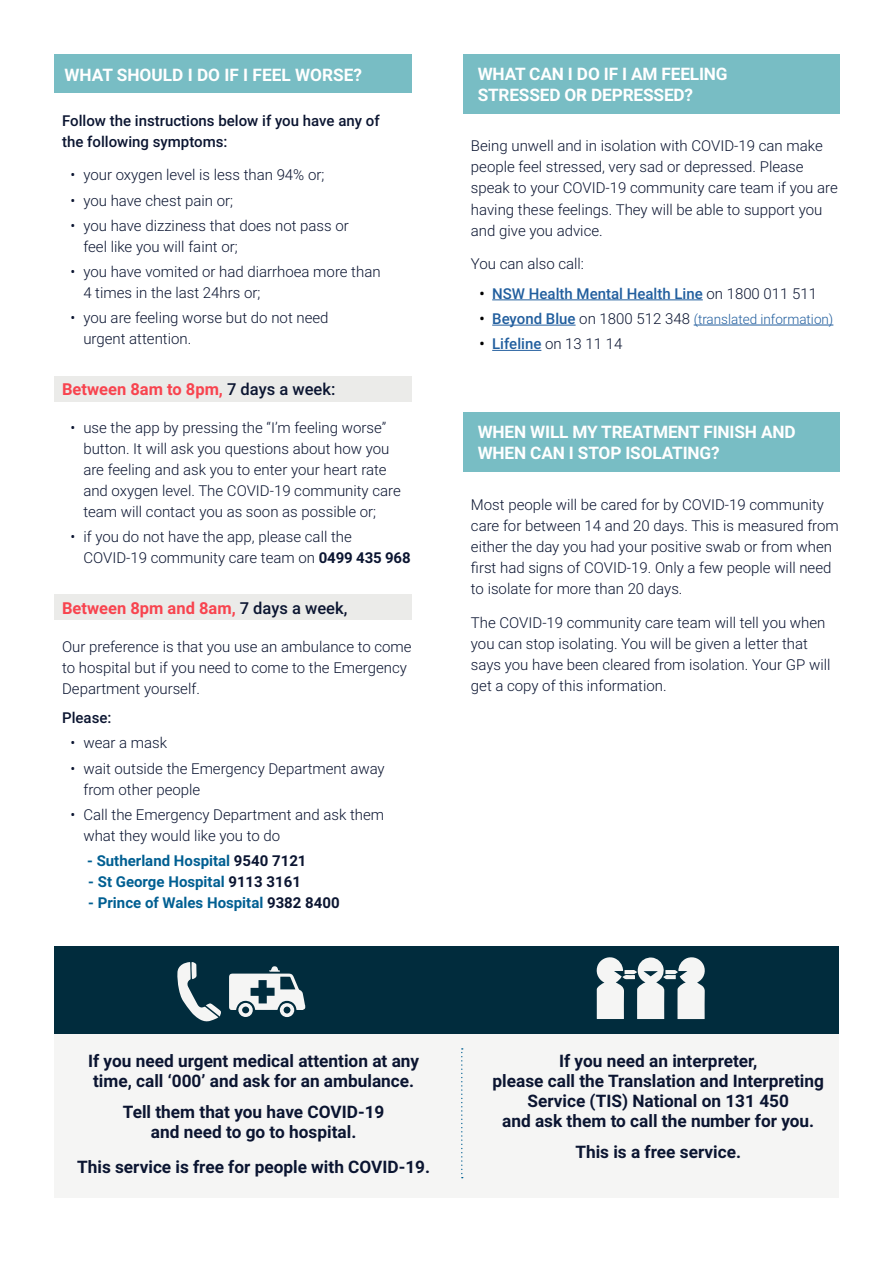
<style>
.page{position:relative;width:893px;height:1263px;background:#fff}
.page>*{position:absolute;margin:0;border:0;box-sizing:border-box;transform-origin:0 0}
.t1{font:700 17.25px/20px "Roboto";color:#0b1531;text-align:center}
.t2{font:700 17.25px/21px "Roboto";letter-spacing:-.01em;color:#fff}
.t3{font:700 16.5px "Roboto";color:#f8444f}
.t4{font:300 15px/21px "Roboto";color:#0b1531}
.t5{font:700 15px "Roboto";color:#005f92}
.t6{font:500 15px/21px "Roboto";color:#0b1531}
.t7{font:500 15px "Roboto";color:#215e9e}
.t8{font:300 13.5px "Roboto";color:#215e9e}
.s1{font-weight:500;color:#0b1531}
.s2{font-weight:700}
.s3{color:#0b1531}
.s4{color:#000}
.s5{font-weight:300;color:#0b1531}
.s6{font-weight:500;font-size:15px;color:#000}
.s7{font-weight:500;font-size:15px}
.s8{font-size:15px;color:#0b1531}
</style>
<div class="page">
<div style="left:54px;top:1031px;width:785px;height:166px;background:#f5f5f4"></div>
<div style="left:54px;top:594px;width:358px;height:26px;background:#ebebe9"></div>
<div style="left:54px;top:376px;width:358px;height:25px;background:#ebebe9"></div>
<div style="left:54px;top:54px;width:358px;height:39px;background:#78bdc4"></div>
<div style="left:54px;top:946px;width:785px;height:87px;background:#012c3d"></div>
<svg style="left:229px;top:966px;width:76px;height:51px"></svg>
<svg style="left:177px;top:962px;width:44px;height:60px"></svg>
<svg style="left:596px;top:957px;width:109px;height:62px"></svg>
<div style="left:463px;top:54px;width:377px;height:60px;background:#78bdc4"></div>
<hr style="left:492px;top:299px;width:211px;height:1px;background:#215e9e">
<hr style="left:492px;top:325px;width:84px;height:1px;background:#215e9e">
<hr style="left:694px;top:325px;width:139px;height:1px;background:#215e9e">
<hr style="left:492px;top:350px;width:49px;height:1px;background:#215e9e">
<div style="left:463px;top:412px;width:377px;height:60px;background:#78bdc4"></div>
<svg style="left:461px;top:1048px;width:2px;height:130px"></svg>
<p class="t2" style="left:64px;top:64px;width:299px">WHAT SHOULD I DO IF I FEEL WORSE?</p>
<p class="t6" style="left:62px;top:109px;width:319px">Follow the instructions below if you have any of the following symptoms:</p>
<p class="t4" style="left:71px;top:164px;width:255px">• your oxygen level is less than 94% or;</p>
<p class="t4" style="left:71px;top:189px;width:164px">• you have chest pain or;</p>
<p class="t4" style="left:83px;top:214px;width:267px;text-indent:-13px">• you have dizziness that does not pass or feel like you will faint or;</p>
<p class="t4" style="left:83px;top:261px;width:299px;text-indent:-13px">• you have vomited or had diarrhoea more than<br>4 times in the last 24hrs or;</p>
<p class="t4" style="left:83px;top:307px;width:247px;text-indent:-13px">• you are feeling worse but do not need urgent attention.</p>
<p class="t3" style="left:62px;top:377px;width:275px">Between 8am to 8pm, <span class="s1">7 days a week:</span></p>
<p class="t4" style="left:83px;top:416px;width:319px;text-indent:-13px">• use the app by pressing the “I’m feeling worse” button. It will ask you questions about how you are feeling and ask you to enter your heart rate and oxygen level. The COVID-19 community care team will contact you as soon as possible or;</p>
<p class="t4" style="left:83px;top:526px;width:329px;text-indent:-13px">• if you do not have the app, please call the<br>COVID-19 community care team on <span class="s2">0499 435 968</span></p>
<p class="t3" style="left:62px;top:596px;width:287px">Between 8pm and 8am, <span class="s1">7 days a week,</span></p>
<p class="t4" style="left:62px;top:635px;width:351px">Our preference is that you use an ambulance to come to hospital but if you need to come to the Emergency<br>Department yourself.</p>
<p class="t6" style="left:62px;top:707px;width:51px">Please:</p>
<p class="t4" style="left:71px;top:732px;width:98px">• wear a mask</p>
<p class="t4" style="left:83px;top:757px;width:303px;text-indent:-13px">• wait outside the Emergency Department away from other people</p>
<p class="t4" style="left:83px;top:803px;width:302px;text-indent:-13px">• Call the Emergency Department and ask them what they would like you to do</p>
<p class="t5" style="left:87px;top:850px;width:221px">- Sutherland Hospital <span class="s3">9540 7121</span></p>
<p class="t5" style="left:88px;top:871px;width:214px">- St George Hospital <span class="s3">9113 3161</span></p>
<p class="t5" style="left:88px;top:892px;width:253px">- Prince of Wales Hospital <span class="s3">9382 8400</span></p>
<p class="t2" style="left:478px;top:62px;width:252px">WHAT CAN I DO IF I AM FEELING<br>STRESSED OR DEPRESSED?</p>
<p class="t4" style="left:471px;top:135px;width:368px">Being unwell and in isolation with COVID-19 can make people feel stressed, very sad or depressed. Please speak to your COVID-19 community care team if you are having these feelings. They will be able to support you and give you advice.</p>
<p class="t4" style="left:471px;top:253px;width:115px">You can also call:</p>
<p class="t7" style="left:479px;top:283px;width:339px"><span class="s4">•</span> NSW Health Mental Health Line <span class="s5">on 1800 011 511</span></p>
<p class="t8" style="left:479px;top:310px;width:355px"><span class="s6">•</span> <span class="s7">Beyond Blue</span> <span class="s8">on 1800 512 348</span> (translated information)</p>
<p class="t7" style="left:479px;top:333px;width:145px"><span class="s4">•</span> Lifeline <span class="s5">on 13 11 14</span></p>
<p class="t2" style="left:478px;top:421px;width:319px">WHEN WILL MY TREATMENT FINISH AND<br>WHEN CAN I STOP ISOLATING?</p>
<p class="t4" style="left:471px;top:493px;width:369px">Most people will be cared for by COVID-19 community care for between 14 and 20 days. This is measured from either the day you had your positive swab or from when first had signs of COVID-19. Only a few people will need to isolate for more than 20 days.</p>
<p class="t4" style="left:471px;top:611px;width:361px">The COVID-19 community care team will tell you when you can stop isolating. You will be given a letter that says you have been cleared from isolation. Your GP will get a copy of this information.</p>
<p class="t1" style="left:88px;top:1050px;width:333px;text-align:left">If you need urgent medical attention at any time, call ‘000’ and ask for an ambulance.</p>
<p class="t1" style="left:123px;top:1101px;width:263px">Tell them that you have COVID-19 and need to go to hospital.</p>
<p class="t1" style="left:77px;top:1156px;width:354px">This service is free for people with COVID-19.</p>
<p class="t1" style="left:492px;top:1050px;width:333px">If you need an interpreter,<br>please call the Translation and Interpreting Service (TIS) National on 131 450<br>and ask them to call the number for you.</p>
<p class="t1" style="left:575px;top:1141px;width:167px">This is a free service.</p>
</div>
